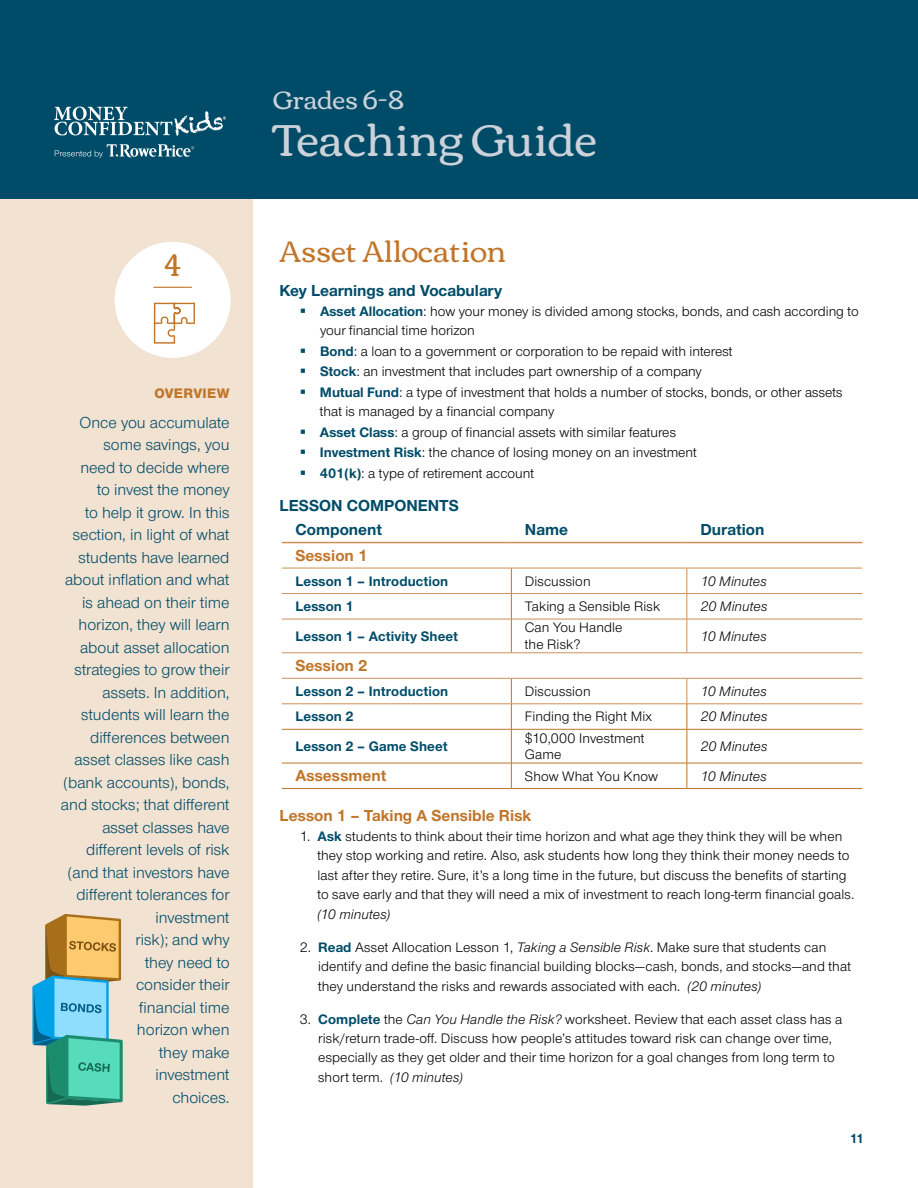
<style>
.page{position:relative;width:918px;height:1188px;background:#fff}
.page>*{position:absolute;margin:0;border:0;box-sizing:border-box;transform-origin:0 0}
.t1{font:45px "Corben";color:#ccd2da}
.t2{font:30px "Corben";color:#c17529}
.t3{font:25.5px "Corben";color:#ccd2da}
.t4{font:16.5px/22.5px "Nimbus Sans Novus";color:#004c68;text-align:right}
.t5{font:700 16.5px "Nimbus Sans Novus";color:#004c68}
.t6{font:700 16.5px "Nimbus Sans Novus";color:#c17529}
.t7{font:14.25px/19.5px "Nimbus Sans Novus";letter-spacing:.005em;color:#000}
.t8{font:700 14.25px "Nimbus Sans Novus";letter-spacing:.01em;color:#004c68}
.t9{font:italic 14.25px "Nimbus Sans Novus";color:#000}
.t10{font:800 14.25px "Nimbus Sans Novus";letter-spacing:.025em;color:#c17529}
.t11{font:700 13.5px "Nimbus Sans Novus";color:#004c68}
.s1{color:#004c68}
.s2{font-weight:700;color:#004c68}
.s3{font-style:italic}
</style>
<div class="page">
<div style="left:0;top:0;width:252px;height:1188px;background:#f1e2d2"></div>
<div style="left:0;top:0;width:918px;height:199px;background:#004c68"></div>
<svg style="left:54px;top:107px;width:172px;height:29px"></svg>
<svg style="left:55px;top:144px;width:139px;height:14px"></svg>
<div style="left:115px;top:242px;width:116px;height:116px;background:#fff;border-radius:50%"></div>
<hr style="left:153px;top:287px;width:39px;height:1px;background:#c17529">
<svg style="left:154px;top:303px;width:41px;height:41px"></svg>
<svg style="left:32px;top:914px;width:91px;height:192px"></svg>
<hr style="left:282px;top:542px;width:229px;height:1px;background:#ce9053">
<hr style="left:511px;top:542px;width:176px;height:1px;background:#ce9053">
<hr style="left:687px;top:542px;width:175px;height:1px;background:#ce9053">
<hr style="left:282px;top:568px;width:229px;height:1px;background:#ce9053">
<hr style="left:282px;top:593px;width:229px;height:1px;background:#ce9053">
<hr style="left:282px;top:619px;width:229px;height:1px;background:#ce9053">
<svg style="left:511px;top:569px;width:1px;height:50px"></svg>
<hr style="left:511px;top:619px;width:1px;height:34px;background:#c17529">
<hr style="left:511px;top:568px;width:176px;height:1px;background:#ce9053">
<hr style="left:511px;top:593px;width:176px;height:1px;background:#ce9053">
<hr style="left:511px;top:619px;width:176px;height:1px;background:#ce9053">
<svg style="left:687px;top:569px;width:1px;height:50px"></svg>
<hr style="left:687px;top:619px;width:1px;height:34px;background:#ce9053">
<hr style="left:687px;top:568px;width:175px;height:1px;background:#ce9053">
<hr style="left:687px;top:593px;width:175px;height:1px;background:#ce9053">
<hr style="left:687px;top:619px;width:175px;height:1px;background:#ce9053">
<hr style="left:282px;top:653px;width:229px;height:1px;background:#ce9053">
<hr style="left:511px;top:653px;width:176px;height:1px;background:#ce9053">
<hr style="left:687px;top:653px;width:175px;height:1px;background:#ce9053">
<hr style="left:282px;top:678px;width:229px;height:1px;background:#ce9053">
<hr style="left:511px;top:678px;width:176px;height:1px;background:#ce9053">
<hr style="left:687px;top:678px;width:175px;height:1px;background:#ce9053">
<hr style="left:282px;top:704px;width:229px;height:1px;background:#ce9053">
<svg style="left:511px;top:678px;width:1px;height:51px"></svg>
<hr style="left:511px;top:704px;width:176px;height:1px;background:#ce9053">
<svg style="left:687px;top:678px;width:1px;height:51px"></svg>
<hr style="left:687px;top:704px;width:175px;height:1px;background:#ce9053">
<hr style="left:282px;top:729px;width:229px;height:1px;background:#c17529">
<hr style="left:511px;top:729px;width:1px;height:34px;background:#c17529">
<hr style="left:511px;top:729px;width:176px;height:1px;background:#c17529">
<hr style="left:687px;top:729px;width:1px;height:34px;background:#c17529">
<hr style="left:687px;top:729px;width:175px;height:1px;background:#c17529">
<hr style="left:282px;top:763px;width:229px;height:1px;background:#c17529">
<hr style="left:282px;top:788px;width:229px;height:1px;background:#c17529">
<svg style="left:511px;top:764px;width:1px;height:24px"></svg>
<hr style="left:511px;top:763px;width:176px;height:1px;background:#c17529">
<hr style="left:511px;top:788px;width:176px;height:1px;background:#c17529">
<svg style="left:687px;top:764px;width:1px;height:24px"></svg>
<hr style="left:687px;top:763px;width:175px;height:1px;background:#c17529">
<hr style="left:687px;top:788px;width:175px;height:1px;background:#c17529">
<h2 class="t2" style="left:165px;top:244px;width:17px">4</h2>
<p class="t10" style="left:154px;top:384px;width:77px">OVERVIEW</p>
<p class="t4" style="left:61px;top:410px;width:170px">Once you accumulate some savings, you<br>need to decide where<br>to invest the money<br>to help it grow. In this section, in light of what students have learned about inflation and what is ahead on their time horizon, they will learn about asset allocation strategies to grow their assets. In addition, students will learn the differences between asset classes like cash (bank accounts), bonds, and stocks; that different asset classes have different levels of risk (and that investors have different tolerances for investment<br>risk); and why<br>they need to<br>consider their<br>financial time<br>horizon when<br>they make<br>investment<br>choices.</p>
<h3 class="t3" style="left:273px;top:81px;width:132px">Grades 6–8</h3>
<h1 class="t1" style="left:273px;top:108px;width:325px">Teaching Guide</h1>
<h2 class="t2" style="left:280px;top:230px;width:228px">Asset Allocation</h2>
<p class="t5" style="left:280px;top:280px;width:224px">Key Learnings and Vocabulary</p>
<p class="t7" style="left:320px;top:301px;width:540px;text-indent:-20px"><span class="s1">▪</span> <span class="s2">Asset Allocation</span>: how your money is divided among stocks, bonds, and cash according to your financial time horizon</p>
<p class="t7" style="left:300px;top:341px;width:434px"><span class="s1">▪</span> <span class="s2">Bond</span>: a loan to a government or corporation to be repaid with interest</p>
<p class="t7" style="left:300px;top:361px;width:404px"><span class="s1">▪</span> <span class="s2">Stock</span>: an investment that includes part ownership of a company</p>
<p class="t7" style="left:320px;top:382px;width:524px;text-indent:-20px"><span class="s1">▪</span> <span class="s2">Mutual Fund</span>: a type of investment that holds a number of stocks, bonds, or other assets that is managed by a financial company</p>
<p class="t7" style="left:300px;top:422px;width:378px"><span class="s1">▪</span> <span class="s2">Asset Class</span>: a group of financial assets with similar features</p>
<p class="t7" style="left:300px;top:443px;width:399px"><span class="s1">▪</span> <span class="s2">Investment Risk</span>: the chance of losing money on an investment</p>
<p class="t7" style="left:300px;top:463px;width:236px"><span class="s1">▪</span> <span class="s2">401(k)</span>: a type of retirement account</p>
<p class="t5" style="left:280px;top:495px;width:181px">LESSON COMPONENTS</p>
<p class="t5" style="left:295px;top:518px;width:88px">Component</p>
<p class="t5" style="left:525px;top:518px;width:45px">Name</p>
<p class="t5" style="left:700px;top:518px;width:66px">Duration</p>
<p class="t6" style="left:295px;top:544px;width:74px">Session 1</p>
<p class="t8" style="left:295px;top:571px;width:154px">Lesson 1 – Introduction</p>
<p class="t7" style="left:525px;top:571px;width:67px">Discussion</p>
<p class="t9" style="left:700px;top:571px;width:68px">10 Minutes</p>
<p class="t8" style="left:295px;top:597px;width:60px">Lesson 1</p>
<p class="t7" style="left:525px;top:596px;width:137px">Taking a Sensible Risk</p>
<p class="t9" style="left:700px;top:597px;width:69px">20 Minutes</p>
<p class="t8" style="left:295px;top:626px;width:164px">Lesson 1 – Activity Sheet</p>
<p class="t7" style="left:525px;top:619px;width:99px;line-height:16.5px">Can You Handle the Risk?</p>
<p class="t9" style="left:700px;top:626px;width:68px">10 Minutes</p>
<p class="t6" style="left:295px;top:654px;width:74px">Session 2</p>
<p class="t8" style="left:295px;top:681px;width:154px">Lesson 2 – Introduction</p>
<p class="t7" style="left:525px;top:681px;width:67px">Discussion</p>
<p class="t9" style="left:700px;top:681px;width:68px">10 Minutes</p>
<p class="t8" style="left:295px;top:707px;width:60px">Lesson 2</p>
<p class="t7" style="left:525px;top:706px;width:129px">Finding the Right Mix</p>
<p class="t9" style="left:700px;top:707px;width:69px">20 Minutes</p>
<p class="t8" style="left:295px;top:737px;width:154px">Lesson 2 – Game Sheet</p>
<p class="t7" style="left:525px;top:729px;width:121px;line-height:16.5px">$10,000 Investment<br>Game</p>
<p class="t9" style="left:700px;top:737px;width:69px">20 Minutes</p>
<p class="t6" style="left:295px;top:765px;width:92px">Assessment</p>
<p class="t7" style="left:525px;top:766px;width:135px">Show What You Know</p>
<p class="t9" style="left:700px;top:766px;width:68px">10 Minutes</p>
<p class="t6" style="left:280px;top:804px;width:253px">Lesson 1 – Taking A Sensible Risk</p>
<p class="t7" style="left:317px;top:826px;width:538px;text-indent:-18px">1. <span class="s2">Ask</span> students to think about their time horizon and what age they think they will be when they stop working and retire. Also, ask students how long they think their money needs to last after they retire. Sure, it’s a long time in the future, but discuss the benefits of starting to save early and that they will need a mix of investment to reach long-term financial goals.</p>
<p class="t9" style="left:317px;top:904px;width:74px">(10 minutes)</p>
<p class="t7" style="left:318px;top:937px;width:535px;text-indent:-18px">2. <span class="s2">Read</span> Asset Allocation Lesson 1, <span class="s3">Taking a Sensible Risk</span>. Make sure that students can identify and define the basic financial building blocks—cash, bonds, and stocks—and that they understand the risks and rewards associated with each. <span class="s3">(20 minutes)</span></p>
<p class="t7" style="left:318px;top:1009px;width:525px;text-indent:-18px">3. <span class="s2">Complete</span> the <span class="s3">Can You Handle the Risk?</span> worksheet. Review that each asset class has a risk/return trade-off. Discuss how people’s attitudes toward risk can change over time, especially as they get older and their time horizon for a goal changes from long term to short term. <span class="s3">(10 minutes)</span></p>
<p class="t11" style="left:850px;top:1129px;width:16px">11</p>
</div>
